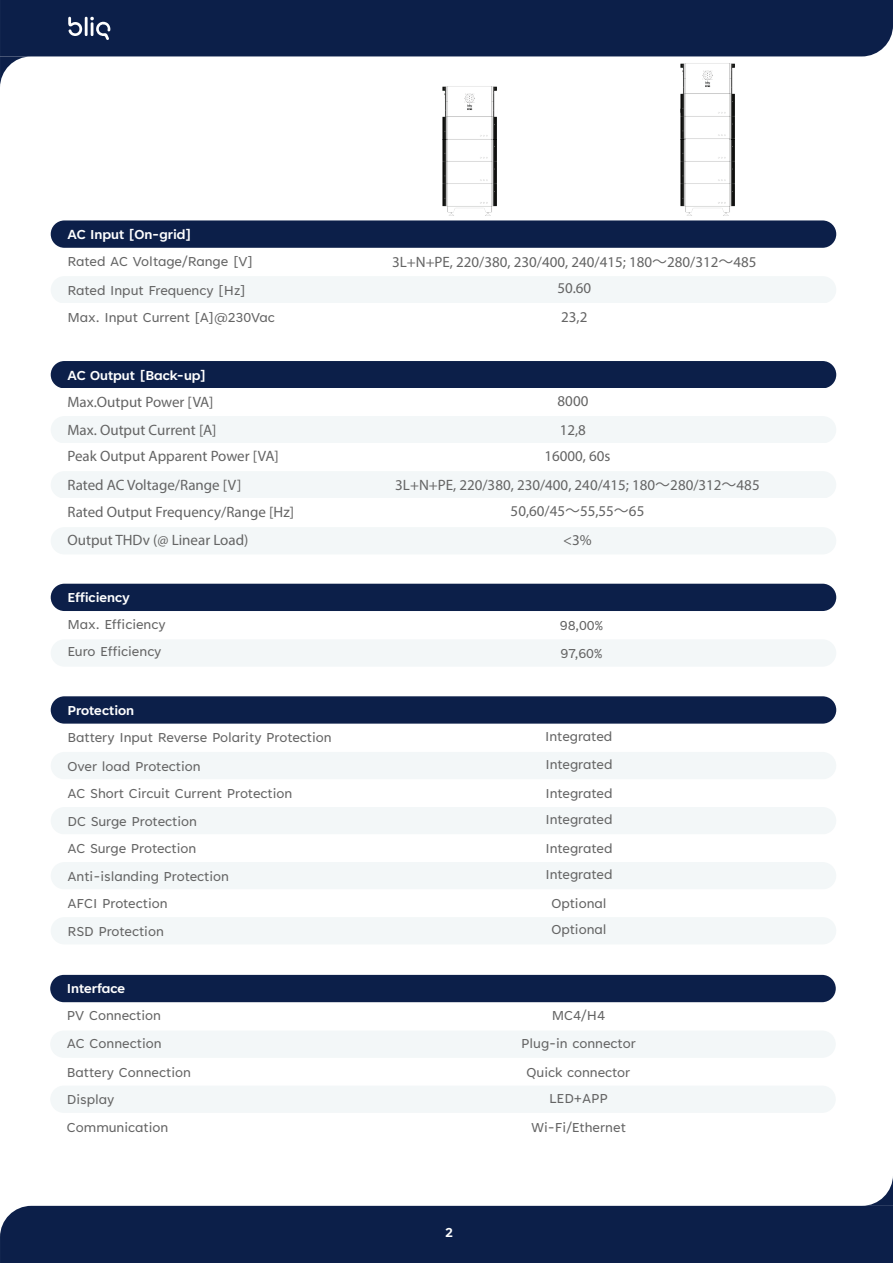
<style>
.page{position:relative;width:893px;height:1263px;background:#fff}
.page>*{position:absolute;margin:0;border:0;box-sizing:border-box;transform-origin:0 0}
.t1{font:15px/27.5px "Tenorite";color:#646464}
.t2{font:15px/26.1px "Myriad Pro";color:#646464}
.t3{font:700 15px "Tenorite";color:#fff}
.s1{font-family:"Koz Go Pr 6 N"}
</style>
<div class="page">
<svg style="left:0;top:56px;width:31px;height:30px"></svg>
<div style="left:0;top:0;width:893px;height:56px;background:#0c1f49"></div>
<div style="left:0;top:1206px;width:893px;height:57px;background:#0c1f49"></div>
<svg style="left:862px;top:1177px;width:31px;height:29px"></svg>
<div style="left:51px;top:696px;width:785px;height:28px;background:#0c1f49;border-radius:14px"></div>
<div style="left:51px;top:752px;width:785px;height:27px;background:#f3f7f8;border-radius:14px"></div>
<div style="left:51px;top:807px;width:785px;height:27px;background:#f3f7f8;border-radius:14px"></div>
<div style="left:51px;top:862px;width:785px;height:27px;background:#f3f7f8;border-radius:14px"></div>
<div style="left:51px;top:917px;width:785px;height:27px;background:#f3f7f8;border-radius:14px"></div>
<div style="left:50px;top:975px;width:786px;height:27px;background:#0c1f49;border-radius:14px"></div>
<div style="left:50px;top:1030px;width:786px;height:28px;background:#f3f7f8;border-radius:14px"></div>
<div style="left:50px;top:1085px;width:786px;height:28px;background:#f3f7f8;border-radius:14px"></div>
<div style="left:51px;top:584px;width:785px;height:27px;background:#0c1f49;border-radius:14px"></div>
<div style="left:51px;top:639px;width:785px;height:28px;background:#f3f7f8;border-radius:14px"></div>
<div style="left:51px;top:220px;width:785px;height:28px;background:#0c1f49;border-radius:14px"></div>
<div style="left:51px;top:276px;width:785px;height:27px;background:#f3f7f8;border-radius:14px"></div>
<div style="left:51px;top:361px;width:785px;height:27px;background:#0c1f49;border-radius:14px"></div>
<div style="left:51px;top:416px;width:785px;height:27px;background:#f3f7f8;border-radius:14px"></div>
<div style="left:51px;top:471px;width:785px;height:27px;background:#f3f7f8;border-radius:14px"></div>
<div style="left:51px;top:527px;width:785px;height:27px;background:#f3f7f8;border-radius:14px"></div>
<svg style="left:68px;top:17px;width:42px;height:23px"></svg>
<img style="left:442px;top:139px;width:55px;height:77px">
<img style="left:442px;top:86px;width:55px;height:53px">
<img style="left:680px;top:93px;width:55px;height:123px">
<img style="left:681px;top:63px;width:54px;height:76px">
<p class="t3" style="left:67px;top:227px;width:126px">AC Input [On-grid]</p>
<p class="t1" style="left:67px;top:248px;width:187px">Rated AC Voltage/Range [V]</p>
<p class="t1" style="left:67px;top:277px;width:209px">Rated Input Frequency [Hz]<br>Max. Input Current [A]@230Vac</p>
<p class="t3" style="left:67px;top:367px;width:140px">AC Output [Back-up]</p>
<p class="t2" style="left:67px;top:388px;width:150px;line-height:27.5px">Max.Output Power [VA]<br>Max. Output Current [A]</p>
<p class="t2" style="left:67px;top:442px;width:213px">Peak Output Apparent Power [VA]</p>
<p class="t2" style="left:392px;top:249px;width:366px;text-align:center">3L+N+PE, 220/380, 230/400, 240/415; 180<span class="s1">～</span>280/312<span class="s1">～</span>485<br>50.60</p>
<p class="t2" style="left:561px;top:304px;width:28px">23,2</p>
<p class="t2" style="left:558px;top:387px;width:32px">8000</p>
<p class="t2" style="left:560px;top:416px;width:28px">12,8</p>
<p class="t2" style="left:544px;top:442px;width:68px">16000, 60s</p>
<p class="t2" style="left:67px;top:471px;width:228px;line-height:27.6px">Rated AC Voltage/Range [V]<br>Rated Output Frequency/Range [Hz]<br>Output THDv (@ Linear Load)</p>
<p class="t2" style="left:395px;top:471px;width:366px;text-align:center">3L+N+PE, 220/380, 230/400, 240/415; 180<span class="s1">～</span>280/312<span class="s1">～</span>485<br>50,60/45<span class="s1">～</span>55,55<span class="s1">～</span>65</p>
<p class="t2" style="left:563px;top:526px;width:30px">&lt;3%</p>
<p class="t3" style="left:67px;top:590px;width:64px">Efficiency</p>
<p class="t1" style="left:67px;top:611px;width:100px">Max. Efficiency</p>
<p class="t1" style="left:67px;top:639px;width:96px">Euro Efficiency</p>
<p class="t3" style="left:67px;top:702px;width:68px">Protection</p>
<p class="t1" style="left:67px;top:724px;width:266px">Battery Input Reverse Polarity Protection</p>
<p class="t1" style="left:560px;top:612px;width:44px">98,00%<br>97,60%</p>
<p class="t1" style="left:545px;top:724px;width:69px">Integrated</p>
<p class="t1" style="left:67px;top:753px;width:226px">Over load Protection<br>AC Short Circuit Current Protection<br>DC Surge Protection<br>AC Surge Protection<br>Anti-islanding Protection<br>AFCI Protection<br>RSD Protection</p>
<p class="t1" style="left:545px;top:751px;width:69px">Integrated</p>
<p class="t1" style="left:545px;top:781px;width:69px;line-height:26.1px">Integrated<br>Integrated</p>
<p class="t1" style="left:545px;top:836px;width:69px;line-height:26.1px">Integrated<br>Integrated</p>
<p class="t1" style="left:551px;top:891px;width:57px;line-height:26.1px">Optional<br>Optional</p>
<p class="t3" style="left:67px;top:981px;width:60px">Interface</p>
<p class="t1" style="left:67px;top:1002px;width:96px">PV Connection</p>
<p class="t1" style="left:67px;top:1029px;width:125px;line-height:29px">AC Connection<br>Battery Connection</p>
<p class="t1" style="left:67px;top:1087px;width:49px">Display</p>
<p class="t1" style="left:67px;top:1115px;width:103px">Communication</p>
<p class="t3" style="left:445px;top:1224px;width:9px">2</p>
<p class="t1" style="left:552px;top:1002px;width:55px">MC4/H4</p>
<p class="t1" style="left:521px;top:1030px;width:116px">Plug-in connector</p>
<p class="t1" style="left:527px;top:1060px;width:105px;line-height:26px;text-align:center">Quick connector<br>LED+APP</p>
<p class="t1" style="left:531px;top:1115px;width:96px">Wi-Fi/Ethernet</p>
</div>
